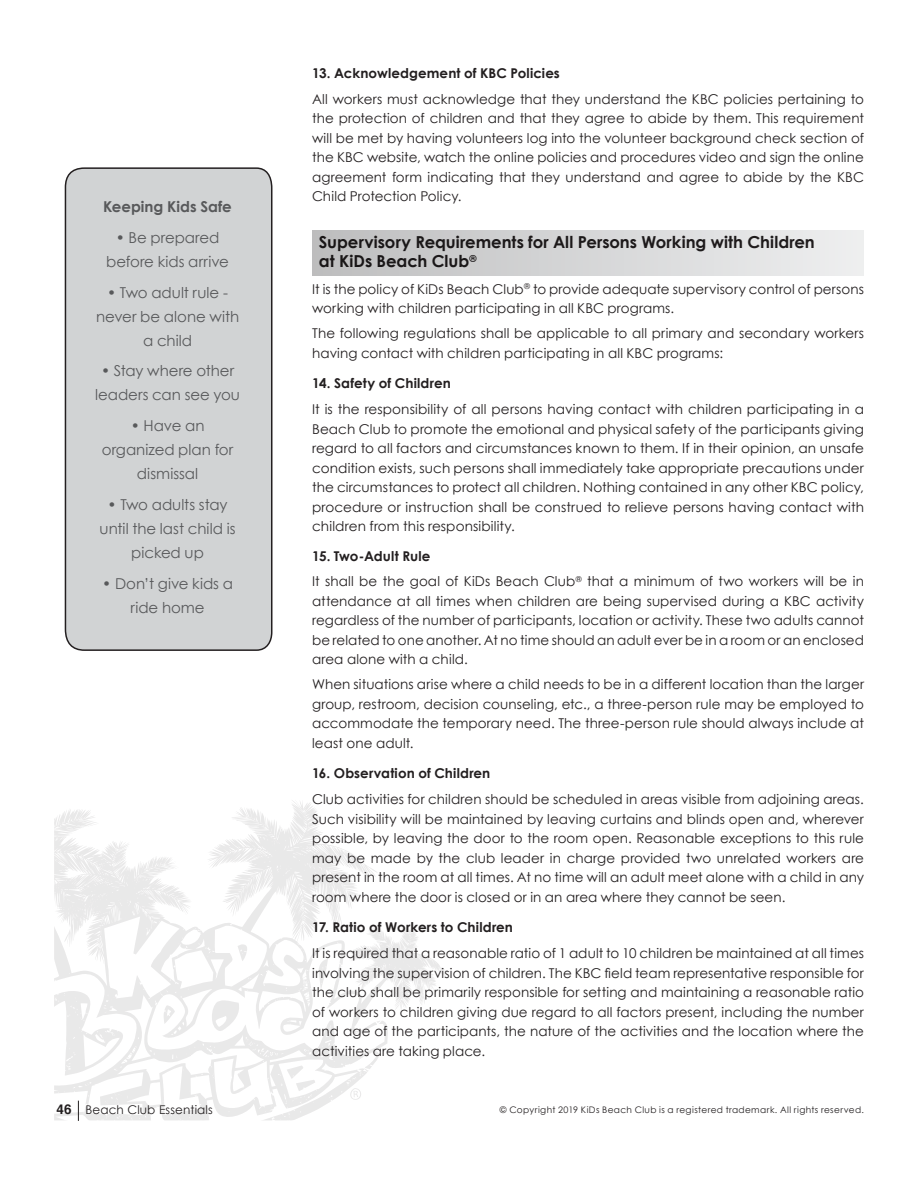
<style>
.page{position:relative;width:918px;height:1188px;background:#fff}
.page>*{position:absolute;margin:0;border:0;box-sizing:border-box;transform-origin:0 0}
.t1{font:700 16.5px/19.5px "Century Gothic";color:#231f20}
.t2{font:15px/24px "Century Gothic";color:#58595b;text-align:center}
.t3{font:700 15px "Century Gothic";color:#58595b}
.t4{font:13.5px/19.5px "Century Gothic";letter-spacing:.005em;color:#231f20;text-align:justify}
.t5{font:700 13.5px "Century Gothic";letter-spacing:.005em;color:#231f20}
.t6{font:12px "Century Gothic";letter-spacing:.01em;color:#231f20}
.t7{font:9px "Century Gothic";letter-spacing:.04em;color:#231f20}
.s1{font-weight:700}
.s2{font-family:"Helvetica";font-weight:700;font-size:13.5px}
</style>
<div class="page">
<svg style="left:54px;top:800px;width:334px;height:320px"></svg>
<svg style="left:82px;top:812px;width:17px;height:17px"></svg>
<svg style="left:70px;top:832px;width:6px;height:4px"></svg>
<svg style="left:331px;top:846px;width:16px;height:22px"></svg>
<svg style="left:125px;top:861px;width:5px;height:7px"></svg>
<svg style="left:214px;top:853px;width:35px;height:14px"></svg>
<svg style="left:71px;top:876px;width:5px;height:3px"></svg>
<svg style="left:364px;top:863px;width:14px;height:17px"></svg>
<svg style="left:174px;top:898px;width:9px;height:14px"></svg>
<svg style="left:225px;top:896px;width:26px;height:21px"></svg>
<svg style="left:57px;top:919px;width:14px;height:28px"></svg>
<svg style="left:292px;top:924px;width:2px;height:11px"></svg>
<svg style="left:238px;top:944px;width:10px;height:17px"></svg>
<svg style="left:87px;top:946px;width:17px;height:18px"></svg>
<svg style="left:303px;top:977px;width:4px;height:8px"></svg>
<svg style="left:209px;top:1000px;width:32px;height:32px"></svg>
<svg style="left:163px;top:1005px;width:12px;height:19px"></svg>
<svg style="left:315px;top:887px;width:132px;height:148px"></svg>
<svg style="left:363px;top:1068px;width:6px;height:4px"></svg>
<svg style="left:287px;top:1065px;width:28px;height:26px"></svg>
<svg style="left:347px;top:1087px;width:17px;height:15px"></svg>
<svg style="left:78px;top:1101px;width:1px;height:20px"></svg>
<div style="left:312px;top:230px;width:552px;height:46px;background:linear-gradient(to right,#bdbebf,#eeeff0)"></div>
<div style="left:64px;top:167px;width:209px;height:484px;background:#d1d3d4"></div>
<p class="t3" style="left:103px;top:197px;width:130px">Keeping Kids Safe</p>
<p class="t2" style="left:106px;top:225px;width:124px">• Be prepared before kids arrive</p>
<p class="t2" style="left:96px;top:280px;width:145px">• Two adult rule - never be alone with a child</p>
<p class="t2" style="left:95px;top:359px;width:146px">• Stay where other leaders can see you</p>
<p class="t2" style="left:102px;top:414px;width:133px">• Have an organized plan for dismissal</p>
<p class="t2" style="left:100px;top:492px;width:137px">• Two adults stay until the last child is picked up</p>
<p class="t2" style="left:102px;top:571px;width:132px">• Don’t give kids a ride home</p>
<p class="t5" style="left:312px;top:64px;width:249px">13. Acknowledgement of KBC Policies</p>
<p class="t4" style="left:312px;top:89px;width:553px">All workers must acknowledge that they understand the KBC policies pertaining to the protection of children and that they agree to abide by them. This requirement will be met by having volunteers log into the volunteer background check section of the KBC website, watch the online policies and procedures video and sign the online agreement form indicating that they understand and agree to abide by the KBC Child Protection Policy.</p>
<p class="t1" style="left:319px;top:232px;width:497px">Supervisory Requirements for All Persons Working with Children at KiDs Beach Club<sup>®</sup></p>
<p class="t4" style="left:312px;top:279px;width:553px">It is the policy of KiDs Beach Club<sup>®</sup> to provide adequate supervisory control of persons working with children participating in all KBC programs.</p>
<p class="t4" style="left:312px;top:323px;width:553px">The following regulations shall be applicable to all primary and secondary workers having contact with children participating in all KBC programs:</p>
<p class="t5" style="left:312px;top:374px;width:140px">14. Safety of Children</p>
<p class="t4" style="left:312px;top:399px;width:553px">It is the responsibility of all persons having contact with children participating in a Beach Club to promote the emotional and physical safety of the participants giving regard to all factors and circumstances known to them. If in their opinion, an unsafe condition exists, such persons shall immediately take appropriate precautions under the circumstances to protect all children. Nothing contained in any other KBC policy, procedure or instruction shall be construed to relieve persons having contact with children from this responsibility.</p>
<p class="t4" style="left:312px;top:544px;width:553px;line-height:24.9px"><span class="s1">15. Two-Adult Rule<br></span>It shall be the goal of KiDs Beach Club<sup>®</sup> that a minimum of two workers will be in</p>
<p class="t4" style="left:312px;top:591px;width:553px">attendance at all times when children are being supervised during a KBC activity regardless of the number of participants, location or activity. These two adults cannot be related to one another. At no time should an adult ever be in a room or an enclosed area alone with a child.</p>
<p class="t4" style="left:312px;top:674px;width:553px">When situations arise where a child needs to be in a different location than the larger group, restroom, decision counseling, etc., a three-person rule may be employed to accommodate the temporary need. The three-person rule should always include at least one adult.</p>
<p class="t5" style="left:312px;top:765px;width:180px">16. Observation of Children</p>
<p class="t4" style="left:312px;top:789px;width:553px">Club activities for children should be scheduled in areas visible from adjoining areas.<br>Such visibility will be maintained by leaving curtains and blinds open and, wherever possible, by leaving the door to the room open. Reasonable exceptions to this rule may be made by the club leader in charge provided two unrelated workers are present in the room at all times. At no time will an adult meet alone with a child in any room where the door is closed or in an area where they cannot be seen.</p>
<p class="t5" style="left:312px;top:919px;width:202px">17. Ratio of Workers to Children</p>
<p class="t4" style="left:312px;top:943px;width:553px">It is required that a reasonable ratio of 1 adult to 10 children be maintained at all times involving the supervision of children. The KBC field team representative responsible for the club shall be primarily responsible for setting and maintaining a reasonable ratio of workers to children giving due regard to all factors present, including the number and age of the participants, the nature of the activities and the location where the activities are taking place.</p>
<p class="t6" style="left:57px;top:1102px;width:158px"><span class="s2">46</span> Beach Club Essentials</p>
<p class="t7" style="left:500px;top:1104px;width:366px">© Copyright 2019 KiDs Beach Club is a registered trademark. All rights reserved.</p>
</div>
